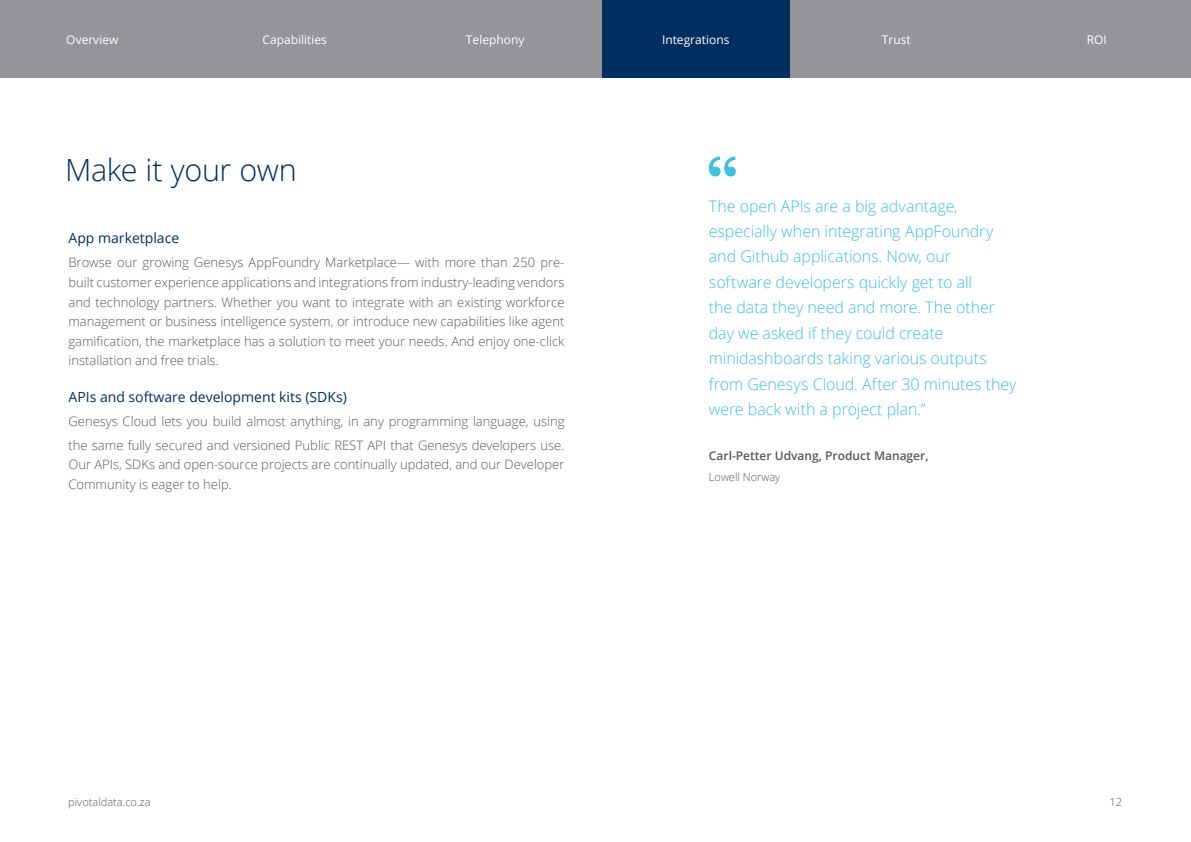
<style>
.page{position:relative;width:1191px;height:842px;background:#fff}
.page>*{position:absolute;margin:0;border:0;box-sizing:border-box;transform-origin:0 0}
.t1{font:300 30.5px "Open Sans";letter-spacing:-.01em;color:#002e5e}
.t2{font:300 16px/25.4px "Open Sans";letter-spacing:-.005em;color:#3fc0dc}
.t3{font:14px "Open Sans";color:#002e5e}
.t4{font:300 13px/19.6px "Open Sans";color:#57585a}
.t5{font:12px "Open Sans";color:#fff}
.t6{font:600 12px "Open Sans";color:#57585a}
.t7{font:300 11px "Open Sans";color:#57585a}
</style>
<div class="page">
<div style="left:0;top:0;width:1191px;height:77px;background:#949499"></div>
<div style="left:602px;top:0;width:187px;height:77px;background:#002e5e"></div>
<svg style="left:709px;top:157px;width:27px;height:19px"></svg>
<p class="t5" style="left:66px;top:31px;width:54px">Overview</p>
<p class="t5" style="left:262px;top:31px;width:66px">Capabilities</p>
<p class="t5" style="left:466px;top:31px;width:60px">Telephony</p>
<p class="t5" style="left:662px;top:31px;width:69px">Integrations</p>
<p class="t5" style="left:881px;top:31px;width:30px">Trust</p>
<p class="t5" style="left:1086px;top:31px;width:22px">ROI</p>
<h1 class="t1" style="left:65px;top:149px;width:233px">Make it your own</h1>
<p class="t3" style="left:68px;top:229px;width:112px">App marketplace</p>
<p class="t4" style="left:68px;top:253px;width:497px;text-align:justify">Browse our growing Genesys AppFoundry Marketplace— with more than 250 pre&shy;built customer experience applications and integrations from industry-leading vendors and technology partners. Whether you want to integrate with an existing workforce management or business intelligence system, or introduce new capabilities like agent gamification, the marketplace has a solution to meet your needs. And enjoy one-click installation and free trials.</p>
<p class="t3" style="left:68px;top:387px;width:280px">APIs and software development kits (SDKs)</p>
<p class="t4" style="left:68px;top:409px;width:497px;line-height:24px">Genesys Cloud lets you build almost anything, in any programming language, using the same fully secured and versioned Public REST API that Genesys developers use.</p>
<p class="t4" style="left:68px;top:455px;width:497px">Our APIs, SDKs and open-source projects are continually updated, and our Developer<br>Community is eager to help.</p>
<p class="t2" style="left:709px;top:193px;width:309px">The open APIs are a big advantage, especially when integrating AppFoundry and Github applications. Now, our software developers quickly get to all<br>the data they need and more. The other day we asked if they could create minidashboards taking various outputs from Genesys Cloud. After 30 minutes they were back with a project plan.”</p>
<p class="t6" style="left:709px;top:447px;width:221px">Carl-Petter Udvang, Product Manager,</p>
<p class="t7" style="left:709px;top:469px;width:73px">Lowell Norway</p>
<p class="t7" style="left:68px;top:794px;width:84px">pivotaldata.co.za</p>
<p class="t7" style="left:1109px;top:794px;width:14px">12</p>
</div>
